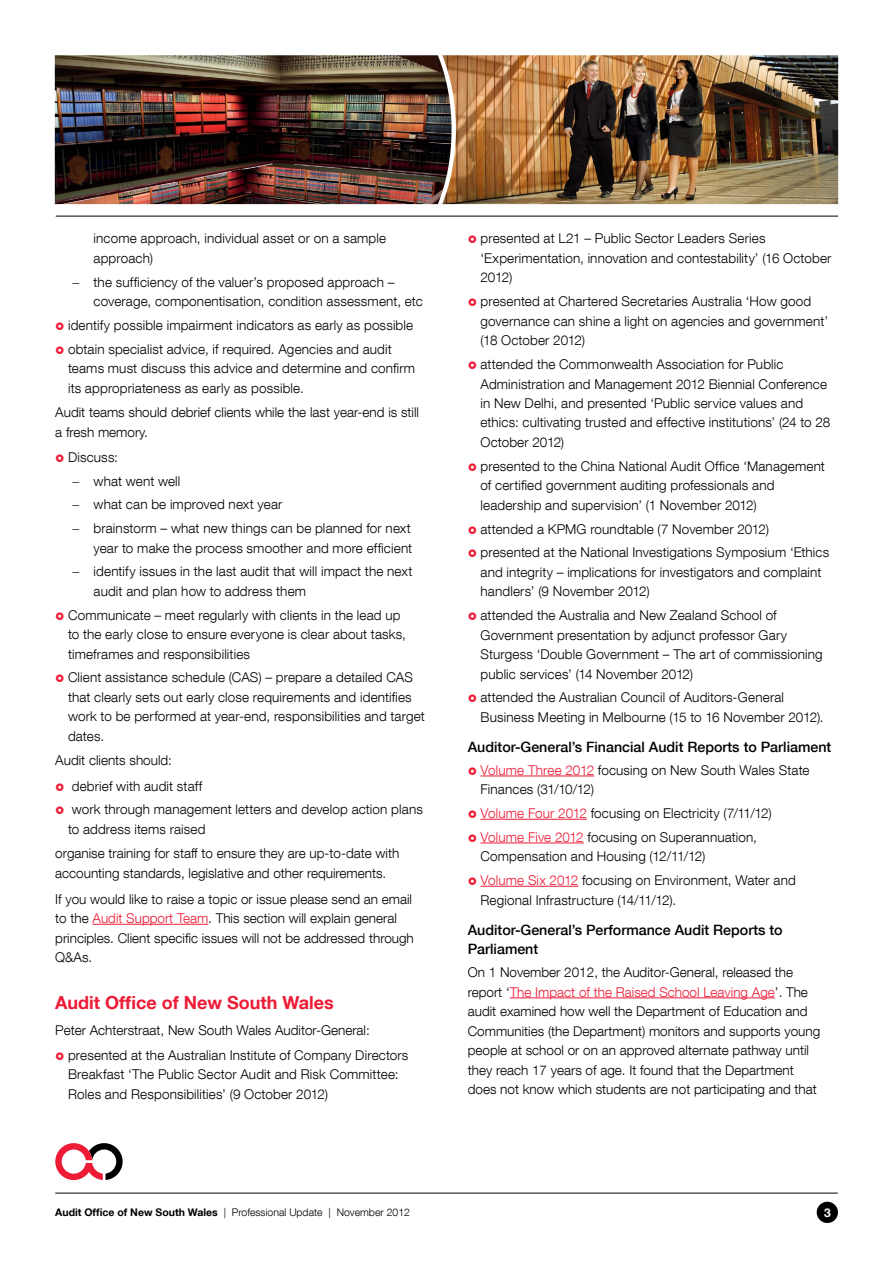
<style>
.page{position:relative;width:893px;height:1263px;background:#fff}
.page>*{position:absolute;margin:0;border:0;box-sizing:border-box;transform-origin:0 0}
.t1{font:700 18px "Helvetica Neue LT Com";color:#ed1b35}
.t2{font:500 14.25px/18.8px "Helvetica Neue LT Com";color:#000}
.t3{font:300 13.5px/19.5px "Helvetica Neue LT Com";letter-spacing:.01em;color:#000}
.t4{font:300 13.5px/23.7px "Helvetica Neue LT Com";letter-spacing:.01em;color:#000101}
.t5{font:700 12px "Helvetica Neue LT Com";color:#fff}
.t6{font:300 10.5px "Helvetica Neue LT Com";color:#000}
.s1{color:#000}
.s2{color:#ed1b35}
.s3{font-weight:700}
</style>
<div class="page">
<hr style="left:55px;top:1193px;width:783px;height:1px;background:#000">
<div style="left:817px;top:1202px;width:21px;height:21px;background:#000;border-radius:50%"></div>
<svg style="left:55px;top:1143px;width:68px;height:37px"></svg>
<img style="left:452px;top:55px;width:386px;height:149px">
<img style="left:55px;top:55px;width:397px;height:149px">
<hr style="left:56px;top:216px;width:782px;height:1px;background:#000">
<hr style="left:93px;top:924px;width:115px;height:1px;background:#ed1b35">
<hr style="left:480px;top:776px;width:114px;height:1px;background:#ed1b35">
<hr style="left:480px;top:819px;width:107px;height:1px;background:#ed1b35">
<hr style="left:480px;top:843px;width:104px;height:1px;background:#ed1b35">
<hr style="left:480px;top:886px;width:98px;height:1px;background:#ed1b35">
<hr style="left:510px;top:997px;width:265px;height:1px;background:#ed1b35">
<p class="t4" style="left:94px;top:229px;width:294px;line-height:19.5px">income approach, individual asset or on a sample approach)</p>
<p class="t4" style="left:94px;top:272px;width:331px;line-height:19.5px;text-indent:-21px">− the sufficiency of the valuer’s proposed approach – coverage, componentisation, condition assessment, etc</p>
<p class="t3" style="left:68px;top:313px;width:347px;line-height:23.7px">identify possible impairment indicators as early as possible obtain specialist advice, if required. Agencies and audit</p>
<p class="t3" style="left:68px;top:358px;width:349px">teams must discuss this advice and determine and confirm its appropriateness as early as possible.</p>
<p class="t3" style="left:55px;top:402px;width:365px">Audit teams should debrief clients while the last year-end is still a fresh memory.</p>
<p class="t4" style="left:72px;top:445px;width:340px;text-indent:-4px"><span class="s1">Discuss:<br></span>− what went well<br>− what can be improved next year<br>− brainstorm – what new things can be planned for next</p>
<p class="t4" style="left:72px;top:536px;width:342px;text-align:right">year to make the process smoother and more efficient<br>− identify issues in the last audit that will impact the next</p>
<p class="t4" style="left:94px;top:579px;width:214px">audit and plan how to address them</p>
<p class="t3" style="left:68px;top:605px;width:339px">Communicate – meet regularly with clients in the lead up to the early close to ensure everyone is clear about tasks, timeframes and responsibilities</p>
<p class="t3" style="left:68px;top:668px;width:358px">Client assistance schedule (CAS) – prepare a detailed CAS that clearly sets out early close requirements and identifies work to be performed at year-end, responsibilities and target dates.</p>
<p class="t3" style="left:72px;top:748px;width:132px;line-height:25.2px;text-indent:-17px">Audit clients should: debrief with audit staff</p>
<p class="t3" style="left:68px;top:799px;width:356px">work through management letters and develop action plans to address items raised</p>
<p class="t3" style="left:55px;top:843px;width:346px">organise training for staff to ensure they are up-to-date with accounting standards, legislative and other requirements.</p>
<p class="t3" style="left:55px;top:889px;width:360px">If you would like to raise a topic or issue please send an email to the <span class="s2">Audit Support Team</span>. This section will explain general principles. Client specific issues will not be addressed through Q&amp;As.</p>
<h1 class="t1" style="left:55px;top:991px;width:280px">Audit Office of New South Wales</h1>
<p class="t3" style="left:68px;top:1017px;width:342px;line-height:25.2px;text-indent:-13px">Peter Achterstraat, New South Wales Auditor-General: presented at the Australian Institute of Company Directors</p>
<p class="t3" style="left:68px;top:1064px;width:332px">Breakfast ‘The Public Sector Audit and Risk Committee:<br>Roles and Responsibilities’ (9 October 2012)</p>
<p class="t3" style="left:480px;top:229px;width:352px">presented at L21 – Public Sector Leaders Series ‘Experimentation, innovation and contestability’ (16 October<br>2012)</p>
<p class="t3" style="left:480px;top:291px;width:349px">presented at Chartered Secretaries Australia ‘How good governance can shine a light on agencies and government’ (18 October 2012)</p>
<p class="t3" style="left:480px;top:354px;width:351px">attended the Commonwealth Association for Public Administration and Management 2012 Biennial Conference in New Delhi, and presented ‘Public service values and ethics: cultivating trusted and effective institutions’ (24 to 28<br>October 2012)</p>
<p class="t3" style="left:480px;top:456px;width:346px">presented to the China National Audit Office ‘Management of certified government auditing professionals and leadership and supervision’ (1 November 2012)</p>
<p class="t3" style="left:480px;top:517px;width:350px;line-height:23.7px">attended a KPMG roundtable (7 November 2012) presented at the National Investigations Symposium ‘Ethics</p>
<p class="t3" style="left:480px;top:562px;width:342px">and integrity – implications for investigators and complaint handlers’ (9 November 2012)</p>
<p class="t3" style="left:480px;top:605px;width:344px">attended the Australia and New Zealand School of Government presentation by adjunct professor Gary Sturgess ‘Double Government – The art of commissioning public services’ (14 November 2012)</p>
<p class="t3" style="left:480px;top:687px;width:345px">attended the Australian Council of Auditors-General<br>Business Meeting in Melbourne (15 to 16 November 2012).</p>
<p class="t2" style="left:468px;top:737px;width:365px">Auditor-General’s Financial Audit Reports to Parliament</p>
<p class="t3" style="left:480px;top:760px;width:330px"><span class="s2">Volume Three 2012</span> focusing on New South Wales State<br>Finances (31/10/12)</p>
<p class="t3" style="left:480px;top:801px;width:293px;line-height:23.7px"><span class="s2">Volume Four 2012</span> focusing on Electricity (7/11/12)<br><span class="s2">Volume Five 2012</span> focusing on Superannuation,</p>
<p class="t3" style="left:480px;top:844px;width:317px;line-height:23.7px">Compensation and Housing (12/11/12)<br><span class="s2">Volume Six 2012</span> focusing on Environment, Water and</p>
<p class="t3" style="left:480px;top:890px;width:197px">Regional Infrastructure (14/11/12).</p>
<p class="t2" style="left:468px;top:920px;width:316px">Auditor-General’s Performance Audit Reports to<br>Parliament</p>
<p class="t3" style="left:468px;top:962px;width:354px">On 1 November 2012, the Auditor-General, released the report ‘<span class="s2">The Impact of the Raised School Leaving Age</span>’. The audit examined how well the Department of Education and Communities (the Department) monitors and supports young people at school or on an approved alternate pathway until they reach 17 years of age. It found that the Department does not know which students are not participating and that</p>
<p class="t6" style="left:55px;top:1206px;width:356px"><span class="s3">Audit Office of New South Wales</span> | Professional Update | November 2012</p>
<p class="t5" style="left:824px;top:1205px;width:8px">3</p>
</div>
